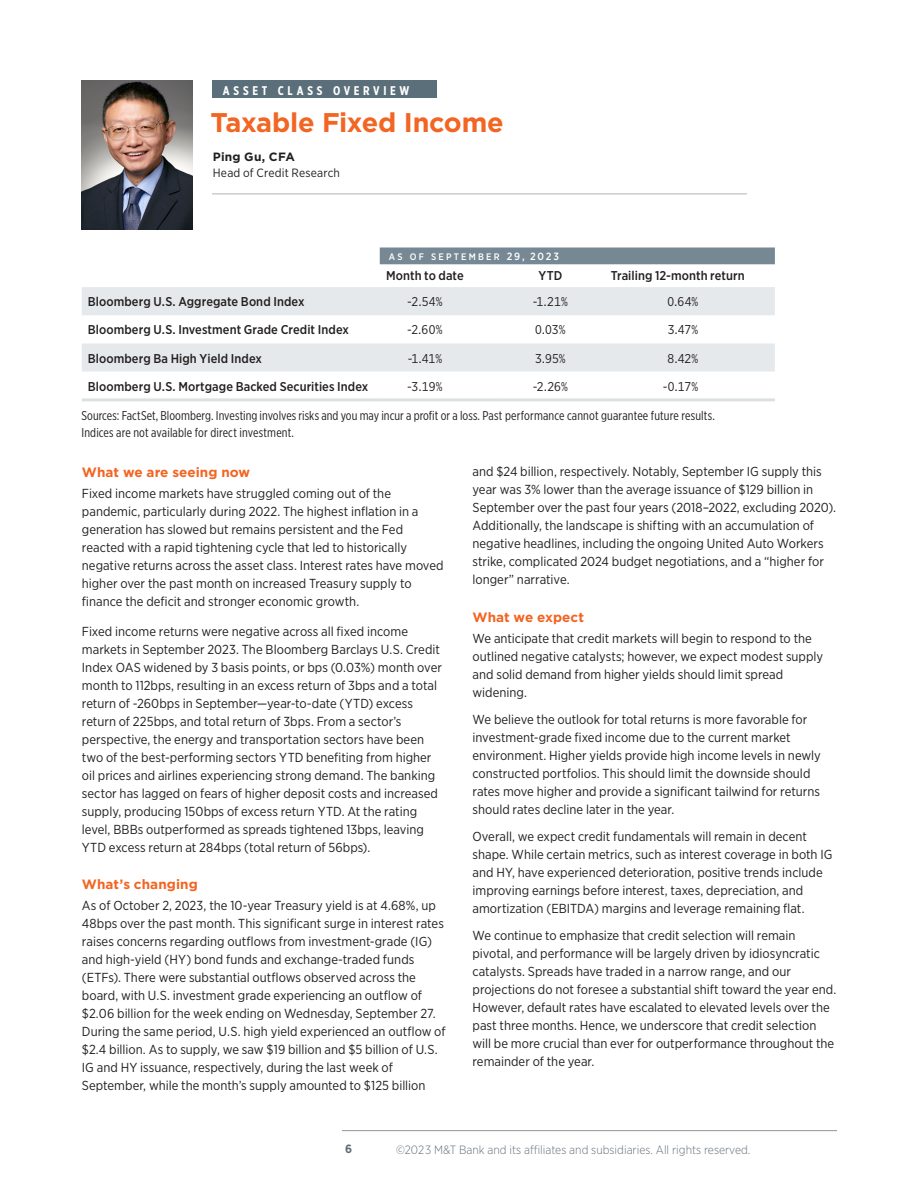
<style>
.page{position:relative;width:918px;height:1188px;background:#fff}
.page>*{position:absolute;margin:0;border:0;box-sizing:border-box;transform-origin:0 0}
.footnotes{font:700 27px "Gotham";letter-spacing:-.01em;color:#f26522}
.footnotes-2{font:700 13.5px "Gotham";letter-spacing:.005em;color:#f36421}
.footnotes-3{font:13.05px/18px "Gotham Narrow";color:#231f20}
.footnotes-4{font:500 12.75px "Gotham Narrow";letter-spacing:.005em;color:#231f20}
.footnotes-5{font:12.75px/17.2px "Gotham X Narrow";letter-spacing:.005em;color:#231f20}
.footnotes-6{font:12.75px "Gotham Narrow";letter-spacing:.01em;color:#231f20}
.footnotes-7{font:700 12.6px "Gotham X Narrow";letter-spacing:.29em;color:#fff}
.t1{font:300 12px "Gotham Narrow";color:#667079}
.footnotes-8{font:12px/16.5px "Gotham Narrow";letter-spacing:.015em;color:#231f20}
.t2{font:700 12px "Gotham Narrow";color:#5f6f76}
.footnotes-9{font:500 9.45px "Gotham Narrow";letter-spacing:.235em;color:#fff}
.s1{font-family:"Gotham";font-weight:700}
.s2{font-size:10.5px}
</style>
<div class="page">
<hr style="left:342px;top:1130px;width:495px;height:1px;background:#939598">
<div style="left:380px;top:248px;width:395px;height:16px;background:#758893"></div>
<svg style="left:82px;top:287px;width:693px;height:85px;fill:#e5e9eb"></svg>
<hr style="left:82px;top:398px;width:298px;height:3px;background:#dbe0e2">
<hr style="left:380px;top:398px;width:119px;height:3px;background:#dbe0e2">
<hr style="left:499px;top:398px;width:103px;height:3px;background:#dbe0e2">
<hr style="left:602px;top:398px;width:173px;height:3px;background:#dbe0e2">
<hr style="left:212px;top:194px;width:535px;height:1px;background:#b2b3b7">
<div style="left:212px;top:80px;width:225px;height:18px;background:#5b6f7b"></div>
<img style="left:82px;top:81px;width:111px;height:149px">
<p class="footnotes-7" style="left:223px;top:83px;width:188px">ASSET CLASS OVERVIEW</p>
<p class="footnotes" style="left:211px;top:105px;width:295px">Taxable Fixed Income</p>
<p class="footnotes-8" style="left:213px;top:148px;width:129px"><span class="s1">Ping Gu, CFA<br></span>Head of Credit Research</p>
<p class="footnotes-9" style="left:389px;top:250px;width:172px">AS OF SEPTEMBER <span class="s2">29, 2023</span></p>
<p class="footnotes-4" style="left:386px;top:268px;width:79px">Month to date</p>
<p class="footnotes-4" style="left:538px;top:268px;width:25px">YTD</p>
<p class="footnotes-4" style="left:611px;top:268px;width:135px">Trailing 12-month return</p>
<p class="footnotes-4" style="left:88px;top:294px;width:218px">Bloomberg U.S. Aggregate Bond Index</p>
<p class="footnotes-6" style="left:407px;top:294px;width:37px">-2.54%</p>
<p class="footnotes-6" style="left:533px;top:294px;width:36px">-1.21%</p>
<p class="footnotes-6" style="left:668px;top:294px;width:32px">0.64%</p>
<p class="footnotes-4" style="left:88px;top:322px;width:263px">Bloomberg U.S. Investment Grade Credit Index</p>
<p class="footnotes-6" style="left:407px;top:322px;width:37px">-2.60%</p>
<p class="footnotes-6" style="left:535px;top:322px;width:32px">0.03%</p>
<p class="footnotes-6" style="left:668px;top:322px;width:32px">3.47%</p>
<p class="footnotes-4" style="left:88px;top:350px;width:176px">Bloomberg Ba High Yield Index</p>
<p class="footnotes-6" style="left:408px;top:350px;width:36px">-1.41%</p>
<p class="footnotes-6" style="left:535px;top:350px;width:32px">3.95%</p>
<p class="footnotes-6" style="left:668px;top:350px;width:32px">8.42%</p>
<p class="footnotes-4" style="left:88px;top:378px;width:282px">Bloomberg U.S. Mortgage Backed Securities Index</p>
<p class="footnotes-6" style="left:407px;top:379px;width:37px">-3.19%</p>
<p class="footnotes-6" style="left:533px;top:379px;width:37px">-2.26%</p>
<p class="footnotes-6" style="left:663px;top:379px;width:37px">-0.17%</p>
<p class="footnotes-5" style="left:81px;top:407px;width:635px">Sources: FactSet, Bloomberg. Investing involves risks and you may incur a profit or a loss. Past performance cannot guarantee future results.<br>Indices are not available for direct investment.</p>
<p class="footnotes-2" style="left:82px;top:463px;width:170px">What we are seeing now</p>
<p class="footnotes-3" style="left:82px;top:484px;width:363px">Fixed income markets have struggled coming out of the pandemic, particularly during 2022. The highest inflation in a generation has slowed but remains persistent and the Fed reacted with a rapid tightening cycle that led to historically negative returns across the asset class. Interest rates have moved higher over the past month on increased Treasury supply to finance the deficit and stronger economic growth.</p>
<p class="footnotes-3" style="left:82px;top:622px;width:362px">Fixed income returns were negative across all fixed income markets in September 2023. The Bloomberg Barclays U.S. Credit Index OAS widened by 3 basis points, or bps (0.03%) month over month to 112bps, resulting in an excess return of 3bps and a total return of -260bps in September—year-to-date (YTD) excess return of 225bps, and total return of 3bps. From a sector’s perspective, the energy and transportation sectors have been two of the best-performing sectors YTD benefiting from higher oil prices and airlines experiencing strong demand. The banking sector has lagged on fears of higher deposit costs and increased supply, producing 150bps of excess return YTD. At the rating level, BBBs outperformed as spreads tightened 13bps, leaving YTD excess return at 284bps (total return of 56bps).</p>
<p class="footnotes-2" style="left:82px;top:875px;width:117px">What’s changing</p>
<p class="footnotes-3" style="left:82px;top:896px;width:365px">As of October 2, 2023, the 10-year Treasury yield is at 4.68%, up 48bps over the past month. This significant surge in interest rates raises concerns regarding outflows from investment-grade (IG) and high-yield (HY) bond funds and exchange-traded funds (ETFs). There were substantial outflows observed across the board, with U.S. investment grade experiencing an outflow of $2.06 billion for the week ending on Wednesday, September 27.<br>During the same period, U.S. high yield experienced an outflow of $2.4 billion. As to supply, we saw $19 billion and $5 billion of U.S.<br>IG and HY issuance, respectively, during the last week of September, while the month’s supply amounted to $125 billion</p>
<p class="footnotes-3" style="left:472px;top:462px;width:365px">and $24 billion, respectively. Notably, September IG supply this year was 3% lower than the average issuance of $129 billion in September over the past four years (2018–2022, excluding 2020).<br>Additionally, the landscape is shifting with an accumulation of negative headlines, including the ongoing United Auto Workers strike, complicated 2024 budget negotiations, and a “higher for longer” narrative.</p>
<p class="footnotes-2" style="left:472px;top:608px;width:113px">What we expect</p>
<p class="footnotes-3" style="left:472px;top:629px;width:352px">We anticipate that credit markets will begin to respond to the outlined negative catalysts; however, we expect modest supply and solid demand from higher yields should limit spread widening.</p>
<p class="footnotes-3" style="left:472px;top:710px;width:350px">We believe the outlook for total returns is more favorable for investment-grade fixed income due to the current market environment. Higher yields provide high income levels in newly constructed portfolios. This should limit the downside should rates move higher and provide a significant tailwind for returns should rates decline later in the year.</p>
<p class="footnotes-3" style="left:472px;top:827px;width:361px">Overall, we expect credit fundamentals will remain in decent shape. While certain metrics, such as interest coverage in both IG and HY, have experienced deterioration, positive trends include improving earnings before interest, taxes, depreciation, and amortization (EBITDA) margins and leverage remaining flat.</p>
<p class="footnotes-3" style="left:472px;top:926px;width:365px">We continue to emphasize that credit selection will remain pivotal, and performance will be largely driven by idiosyncratic catalysts. Spreads have traded in a narrow range, and our projections do not foresee a substantial shift toward the year end.<br>However, default rates have escalated to elevated levels over the past three months. Hence, we underscore that credit selection will be more crucial than ever for outperformance throughout the remainder of the year.</p>
<p class="t2" style="left:345px;top:1141px;width:9px">6</p>
<p class="t1" style="left:396px;top:1142px;width:356px">©2023 M&amp;T Bank and its affiliates and subsidiaries. All rights reserved.</p>
</div>
